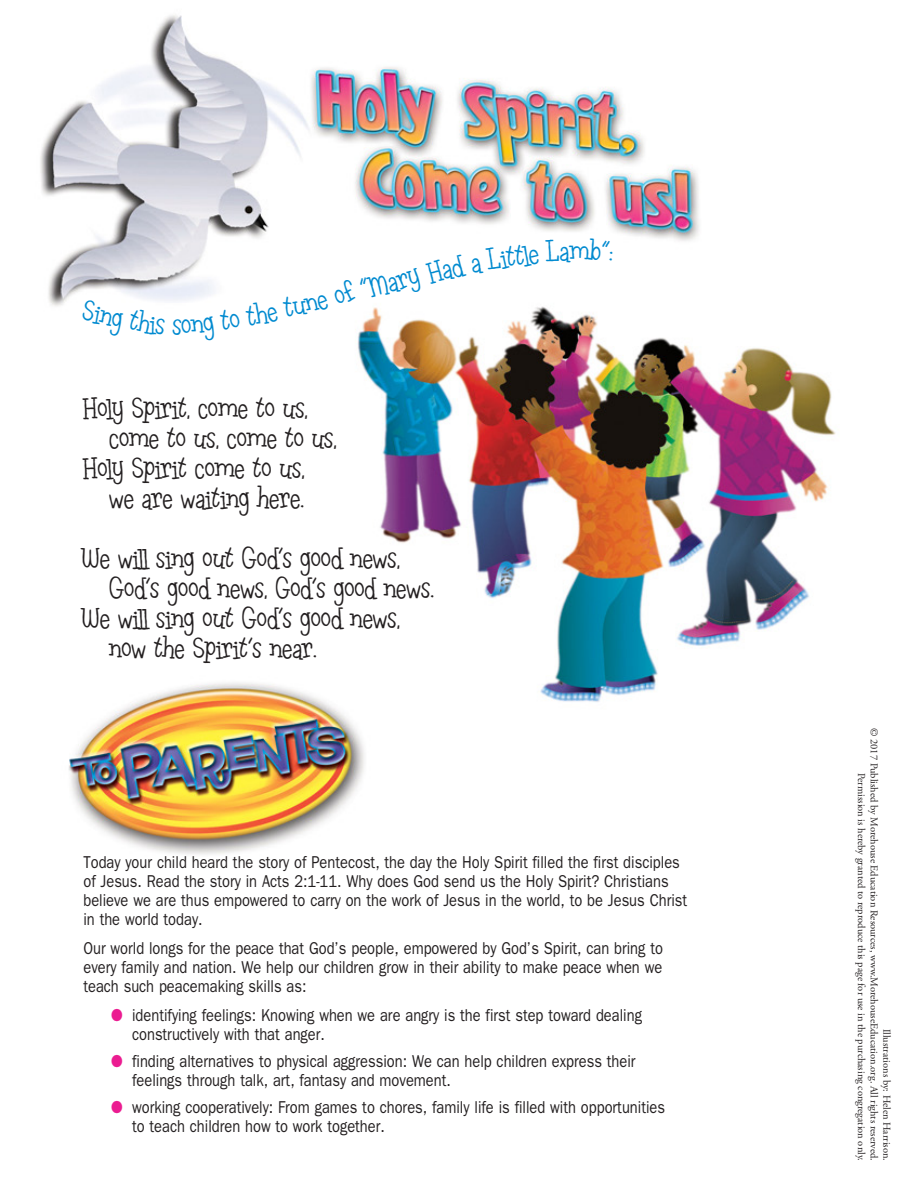
<style>
.page{position:relative;width:918px;height:1188px;background:#fff}
.page>*{position:absolute;margin:0;border:0;box-sizing:border-box;transform-origin:0 0}
.t1{font:31.5px "Leftovers";color:#231f20}
.t2{font:31.5px "Leftovers";color:#008ad0}
.t3{font:17.25px/18.8px "ITC Franklin Gothic Std";color:#231f20;scale:.85 1}
.t4{font:10.5px/12.6px "Adobe Garamond Pro";color:#231f20;text-align:right}
.s1{color:#eb1c91}
</style>
<div class="page">
<img style="left:40px;top:15px;width:796px;height:840px">
<svg style="left:81px;top:299px;width:84px;height:37px"></svg>
<svg style="left:182px;top:300px;width:97px;height:41px"></svg>
<svg style="left:406px;top:238px;width:207px;height:55px"></svg>
<h1 class="t2" style="left:173px;top:305px;width:11px">s</h1>
<h1 class="t2" style="left:280px;top:290px;width:129px;rotate:-14deg">tune of “Mar</h1>
<h1 class="t1" style="left:82px;top:389px;width:227px">Holy Spirit, come to us,</h1>
<h1 class="t1" style="left:109px;top:419px;width:229px">come to us, come to us,</h1>
<h1 class="t1" style="left:83px;top:449px;width:224px">Holy Spirit come to us,</h1>
<h1 class="t1" style="left:109px;top:479px;width:197px">we are waiting here.</h1>
<h1 class="t1" style="left:83px;top:539px;width:319px">We will sing out God’s good news,</h1>
<h1 class="t1" style="left:109px;top:569px;width:326px">God’s good news, God’s good news.</h1>
<h1 class="t1" style="left:83px;top:599px;width:319px">We will sing out God’s good news,</h1>
<h1 class="t1" style="left:109px;top:629px;width:209px">now the Spirit’s near.</h1>
<p class="t3" style="left:83px;top:853px;width:712px">Today your child heard the story of Pentecost, the day the Holy Spirit filled the first disciples of Jesus. Read the story in Acts 2:1-11. Why does God send us the Holy Spirit? Christians believe we are thus empowered to carry on the work of Jesus in the world, to be Jesus Christ in the world today.</p>
<p class="t3" style="left:83px;top:939px;width:683px;text-align:justify">Our world longs for the peace that God’s people, empowered by God’s Spirit, can bring to every family and nation. We help our children grow in their ability to make peace when we teach such peacemaking skills as:</p>
<p class="t3" style="left:132px;top:1006px;width:601px;text-indent:-21px"><span class="s1">●</span> identifying feelings: Knowing when we are angry is the first step toward dealing constructively with that anger.</p>
<p class="t3" style="left:132px;top:1052px;width:594px;text-indent:-21px"><span class="s1">●</span> finding alternatives to physical aggression: We can help children express their feelings through talk, art, fantasy and movement.</p>
<p class="t3" style="left:132px;top:1098px;width:629px;text-indent:-21px"><span class="s1">●</span> working cooperatively: From games to chores, family life is filled with opportunities to teach children how to work together.</p>
<p class="t4" style="left:893px;top:728px;width:434px;rotate:90deg">Illustrations by: Helen Harrison.<br>© 2017 Published by Morehouse Education Resources, www.MorehouseEducation.org. All rights reserved.<br>Permission is hereby granted to reproduce this page for use in the purchasing congregation only.</p>
</div>
